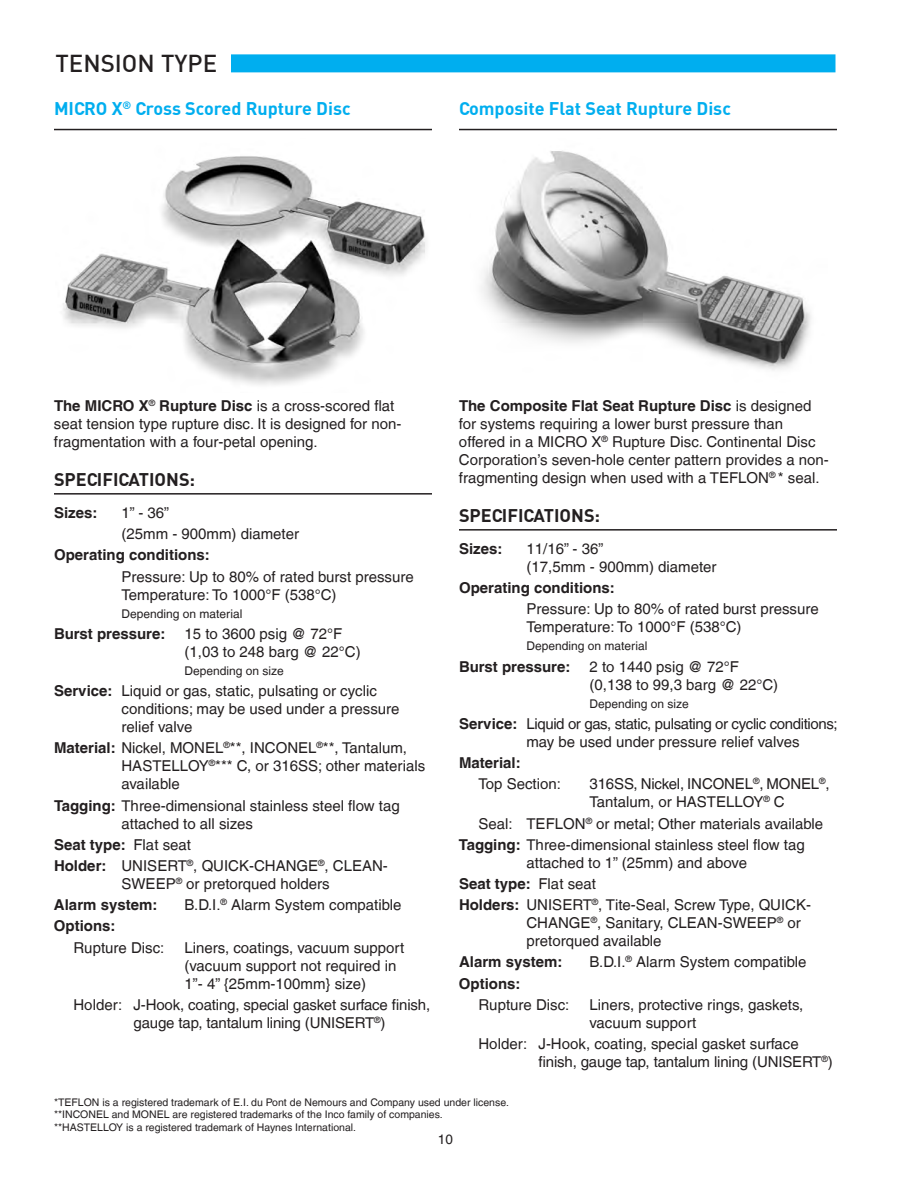
<style>
.page{position:relative;width:918px;height:1188px;background:#fff}
.page>*{position:absolute;margin:0;border:0;box-sizing:border-box;transform-origin:0 0}
.Text_Top_Page_Left{font:500 24px "DIN";color:#231f20}
.Subhead_with_Rule{font:700 18px "DIN";color:#00aeef}
.Subhead_with_Rule_bl{font:700 18px "DIN";color:#231f20}
.Specifications{font:15px/18px "Helvetica LT";color:#231f20}
.Specifications_BDI{font:15px/18px "Helvetica LT";color:#231f20}
.Text{font:15px/18px "Helvetica LT";color:#231f20}
.Specifications-2{font:700 15px "Helvetica LT";color:#231f20}
.Specifications-3{font:15px/18px "Helvetica LT";letter-spacing:-.025em;color:#231f20}
.Text_Small{font:13.5px "Helvetica LT";color:#231f20}
.Specifications-4{font:12px "Helvetica LT";color:#231f20}
.Text_Small-2{font:10.5px "Helvetica LT";color:#231f20}
.s1{font-weight:700}
.s2{font-weight:400}
</style>
<div class="page">
<div style="left:231px;top:54px;width:605px;height:18px;background:#00aeef"></div>
<hr style="left:54px;top:129px;width:378px;height:1px;background:#231f20">
<hr style="left:54px;top:493px;width:378px;height:2px;background:#231f20">
<img style="left:63px;top:156px;width:363px;height:229px">
<hr style="left:459px;top:129px;width:378px;height:1px;background:#231f20">
<hr style="left:459px;top:529px;width:378px;height:2px;background:#231f20">
<img style="left:481px;top:151px;width:330px;height:219px">
<p class="Text_Top_Page_Left" style="left:56px;top:48px;width:163px">TENSION TYPE</p>
<p class="Subhead_with_Rule" style="left:54px;top:97px;width:298px">MICRO X<sup>®</sup> Cross Scored Rupture Disc</p>
<p class="Subhead_with_Rule" style="left:459px;top:97px;width:273px">Composite Flat Seat Rupture Disc</p>
<p class="Text" style="left:54px;top:396px;width:349px"><span class="s1">The MICRO X</span><sup>®</sup> <span class="s1">Rupture Disc</span> is a cross-scored flat seat tension type rupture disc. It is designed for non&shy;fragmentation with a four-petal opening.</p>
<p class="Subhead_with_Rule_bl" style="left:54px;top:468px;width:143px">SPECIFICATIONS:</p>
<p class="Specifications-2" style="left:54px;top:503px;width:45px">Sizes:</p>
<p class="Specifications" style="left:121px;top:504px;width:49px">1” - 36”</p>
<p class="Specifications" style="left:122px;top:525px;width:179px">(25mm - 900mm) diameter</p>
<p class="Specifications-2" style="left:54px;top:546px;width:157px">Operating conditions:</p>
<p class="Specifications" style="left:122px;top:567px;width:294px">Pressure: Up to 80% of rated burst pressure<br>Temperature: To 1000°F (538°C)</p>
<p class="Specifications-4" style="left:122px;top:606px;width:122px">Depending on material</p>
<p class="Specifications-2" style="left:54px;top:624px;width:113px">Burst pressure:</p>
<p class="Specifications" style="left:184px;top:624px;width:178px">15 to 3600 psig @ 72°F (1,03 to 248 barg @ 22°C)</p>
<p class="Specifications-4" style="left:184px;top:664px;width:101px">Depending on size</p>
<p class="Specifications" style="left:122px;top:682px;width:280px;text-indent:-68px"><span class="s1">Service:</span> Liquid or gas, static, pulsating or cyclic conditions; may be used under a pressure relief valve</p>
<p class="Specifications" style="left:122px;top:739px;width:305px;text-indent:-68px"><span class="s1">Material:</span> Nickel, MONEL<sup>®</sup>**, INCONEL<sup>®</sup>**, Tantalum,<br>HASTELLOY<sup>®</sup>*** C, or 316SS; other materials available</p>
<p class="Specifications" style="left:122px;top:796px;width:280px;text-indent:-68px"><span class="s1">Tagging:</span> Three-dimensional stainless steel flow tag attached to all sizes</p>
<p class="Specifications-2" style="left:54px;top:835px;width:139px">Seat type: <span class="s2">Flat seat</span></p>
<p class="Specifications" style="left:122px;top:857px;width:268px;text-indent:-68px"><span class="s1">Holder:</span> UNISERT<sup>®</sup>, QUICK-CHANGE<sup>®</sup>, CLEAN-<br>SWEEP<sup>®</sup> or pretorqued holders</p>
<p class="Specifications-2" style="left:54px;top:896px;width:105px">Alarm system:</p>
<p class="Specifications" style="left:184px;top:896px;width:218px">B.D.I.<sup>®</sup> Alarm System compatible</p>
<p class="Specifications-2" style="left:54px;top:917px;width:63px">Options:</p>
<p class="Specifications_BDI" style="left:74px;top:938px;width:92px">Rupture Disc:</p>
<p class="Specifications_BDI" style="left:184px;top:938px;width:221px">Liners, coatings, vacuum support (vacuum support not required in<br>1”- 4” {25mm-100mm} size)</p>
<p class="Specifications_BDI" style="left:134px;top:996px;width:298px;text-indent:-60px">Holder: J-Hook, coating, special gasket surface finish, gauge tap, tantalum lining (UNISERT<sup>®</sup>)</p>
<p class="Text" style="left:459px;top:396px;width:371px"><span class="s1">The Composite Flat Seat Rupture Disc</span> is designed for systems requiring a lower burst pressure than offered in a MICRO X<sup>®</sup> Rupture Disc. Continental Disc Corporation’s seven-hole center pattern provides a non&shy;fragmenting design when used with a TEFLON<sup>®</sup> * seal.</p>
<p class="Subhead_with_Rule_bl" style="left:459px;top:504px;width:143px">SPECIFICATIONS:</p>
<p class="Specifications-2" style="left:459px;top:539px;width:45px">Sizes:</p>
<p class="Specifications" style="left:526px;top:540px;width:192px">11/16” - 36”<br>(17,5mm - 900mm) diameter</p>
<p class="Specifications-2" style="left:459px;top:579px;width:157px">Operating conditions:</p>
<p class="Specifications" style="left:526px;top:600px;width:294px">Pressure: Up to 80% of rated burst pressure<br>Temperature: To 1000°F (538°C)</p>
<p class="Specifications-4" style="left:526px;top:639px;width:122px">Depending on material</p>
<p class="Specifications-2" style="left:459px;top:657px;width:113px">Burst pressure:</p>
<p class="Specifications" style="left:590px;top:657px;width:190px">2 to 1440 psig @ 72°F (0,138 to 99,3 barg @ 22°C)</p>
<p class="Specifications-4" style="left:590px;top:696px;width:101px">Depending on size</p>
<p class="Specifications-3" style="left:526px;top:714px;width:313px;text-indent:-68px"><span class="s1">Service:</span> Liquid or gas, static, pulsating or cyclic conditions; may be used under pressure relief valves</p>
<p class="Specifications-2" style="left:459px;top:754px;width:63px">Material:</p>
<p class="Specifications_BDI" style="left:478px;top:775px;width:84px">Top Section:</p>
<p class="Specifications_BDI" style="left:590px;top:775px;width:242px">316SS, Nickel, INCONEL<sup>®</sup>, MONEL<sup>®</sup>,<br>Tantalum, or HASTELLOY<sup>®</sup> C</p>
<p class="Specifications_BDI" style="left:478px;top:814px;width:346px">Seal: TEFLON<sup>®</sup> or metal; Other materials available</p>
<p class="Specifications" style="left:526px;top:835px;width:280px;text-indent:-68px"><span class="s1">Tagging:</span> Three-dimensional stainless steel flow tag attached to 1” (25mm) and above</p>
<p class="Specifications-2" style="left:459px;top:875px;width:139px">Seat type: <span class="s2">Flat seat</span></p>
<p class="Specifications" style="left:526px;top:896px;width:286px;text-indent:-68px"><span class="s1">Holders:</span> UNISERT<sup>®</sup>, Tite-Seal, Screw Type, QUICK-<br>CHANGE<sup>®</sup>, Sanitary, CLEAN-SWEEP<sup>®</sup> or pretorqued available</p>
<p class="Specifications-2" style="left:459px;top:953px;width:105px">Alarm system:</p>
<p class="Specifications" style="left:589px;top:953px;width:218px">B.D.I.<sup>®</sup> Alarm System compatible</p>
<p class="Specifications-2" style="left:459px;top:974px;width:63px">Options:</p>
<p class="Specifications_BDI" style="left:478px;top:996px;width:92px">Rupture Disc:</p>
<p class="Specifications_BDI" style="left:590px;top:996px;width:215px">Liners, protective rings, gaskets, vacuum support</p>
<p class="Specifications_BDI" style="left:538px;top:1035px;width:296px;text-indent:-60px">Holder: J-Hook, coating, special gasket surface finish, gauge tap, tantalum lining (UNISERT<sup>®</sup>)</p>
<p class="Text_Small-2" style="left:54px;top:1096px;width:456px">*TEFLON is a registered trademark of E.I. du Pont de Nemours and Company used under license.</p>
<p class="Text_Small-2" style="left:54px;top:1109px;width:390px">**INCONEL and MONEL are registered trademarks of the Inco family of companies.</p>
<p class="Text_Small-2" style="left:54px;top:1121px;width:304px">**HASTELLOY is a registered trademark of Haynes International.</p>
<p class="Text_Small" style="left:438px;top:1131px;width:17px">10</p>
</div>
